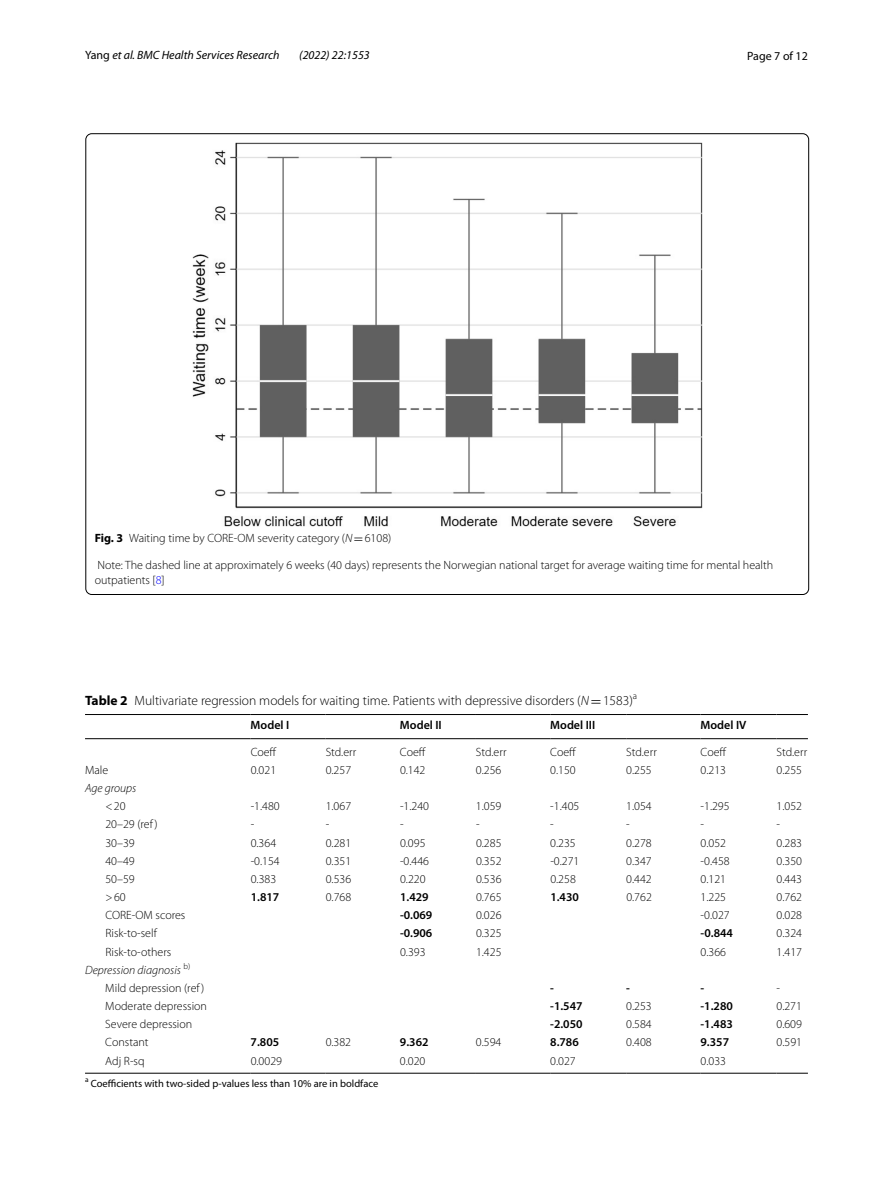
<style>
.page{position:relative;width:893px;height:1187px;background:#fff}
.page>*{position:absolute;margin:0;border:0;box-sizing:border-box;transform-origin:0 0}
.t1{font:300 13.5px "Myriad Pro";color:#000}
.t2{font:300 12px/15px "Myriad Pro";color:#000}
.t3{font:600 12px "Myriad Pro";color:#000}
.t4{font:italic 300 12px/18.1px "Myriad Pro";color:#000}
.t5{font:italic 12px "Myriad Pro";color:#000}
.t6{font:12px "Myriad Pro";color:#000}
.t7{font:10.5px "Myriad Pro";color:#000}
.s1{font-style:normal}
.s2{font-weight:700}
.s3{font-style:italic}
.s4{font-family:"MTSY";font-weight:400}
.s5{color:#00f}
</style>
<div class="page">
<img style="left:192px;top:143px;width:510px;height:384px">
<hr style="left:85px;top:714px;width:166px;height:1px;background:#000">
<hr style="left:85px;top:738px;width:166px;height:1px;background:#000">
<hr style="left:251px;top:714px;width:75px;height:1px;background:#000">
<hr style="left:326px;top:714px;width:74px;height:1px;background:#000">
<hr style="left:251px;top:738px;width:75px;height:1px;background:#000">
<hr style="left:326px;top:738px;width:74px;height:1px;background:#000">
<hr style="left:400px;top:714px;width:76px;height:1px;background:#000">
<hr style="left:476px;top:714px;width:74px;height:1px;background:#000">
<hr style="left:400px;top:738px;width:76px;height:1px;background:#000">
<hr style="left:476px;top:738px;width:74px;height:1px;background:#000">
<hr style="left:550px;top:714px;width:76px;height:1px;background:#000">
<hr style="left:626px;top:714px;width:74px;height:1px;background:#000">
<hr style="left:550px;top:738px;width:76px;height:1px;background:#000">
<hr style="left:626px;top:738px;width:74px;height:1px;background:#000">
<hr style="left:700px;top:714px;width:76px;height:1px;background:#000">
<hr style="left:776px;top:714px;width:32px;height:1px;background:#000">
<hr style="left:700px;top:738px;width:76px;height:1px;background:#000">
<hr style="left:776px;top:738px;width:32px;height:1px;background:#000">
<hr style="left:85px;top:1072px;width:166px;height:1px;background:#000">
<hr style="left:251px;top:1072px;width:75px;height:1px;background:#000">
<hr style="left:326px;top:1072px;width:74px;height:1px;background:#000">
<hr style="left:400px;top:1072px;width:76px;height:1px;background:#000">
<hr style="left:476px;top:1072px;width:74px;height:1px;background:#000">
<hr style="left:550px;top:1072px;width:76px;height:1px;background:#000">
<hr style="left:626px;top:1072px;width:74px;height:1px;background:#000">
<hr style="left:700px;top:1072px;width:76px;height:1px;background:#000">
<hr style="left:776px;top:1072px;width:32px;height:1px;background:#000">
<p class="t5" style="left:85px;top:48px;width:196px"><span class="s1">Yang</span> et al. BMC Health Services Research</p>
<p class="t5" style="left:299px;top:48px;width:72px">(2022) 22:1553</p>
<p class="t6" style="left:747px;top:48px;width:62px">Page 7 of 12</p>
<p class="t2" style="left:95px;top:530px;width:298px"><span class="s2">Fig. 3</span> Waiting time by CORE-OM severity category (<span class="s3">N</span><span class="s4">=</span>6108)</p>
<p class="t2" style="left:95px;top:557px;width:680px">Note: The dashed line at approximately 6 weeks (40 days) represents the Norwegian national target for average waiting time for mental health outpatients [<span class="s5">8</span>]</p>
<p class="t1" style="left:85px;top:692px;width:554px"><span class="s2">Table 2</span> Multivariate regression models for waiting time. Patients with depressive disorders (<span class="s3">N</span><span class="s4">=</span>1583)<sup>a</sup></p>
<p class="t3" style="left:251px;top:717px;width:40px">Model I</p>
<p class="t3" style="left:400px;top:717px;width:43px">Model II</p>
<p class="t3" style="left:550px;top:717px;width:46px">Model III</p>
<p class="t3" style="left:700px;top:717px;width:47px">Model IV</p>
<p class="t2" style="left:251px;top:744px;width:28px">Coeff</p>
<p class="t2" style="left:326px;top:744px;width:32px">Std.err</p>
<p class="t2" style="left:400px;top:744px;width:28px">Coeff</p>
<p class="t2" style="left:476px;top:744px;width:32px">Std.err</p>
<p class="t2" style="left:550px;top:744px;width:28px">Coeff</p>
<p class="t2" style="left:626px;top:744px;width:32px">Std.err</p>
<p class="t2" style="left:701px;top:744px;width:28px">Coeff</p>
<p class="t2" style="left:776px;top:744px;width:32px">Std.err</p>
<p class="t2" style="left:85px;top:762px;width:25px">Male</p>
<p class="t2" style="left:251px;top:762px;width:27px">0.021</p>
<p class="t2" style="left:326px;top:762px;width:27px">0.257</p>
<p class="t2" style="left:400px;top:762px;width:27px">0.142</p>
<p class="t2" style="left:476px;top:762px;width:27px">0.256</p>
<p class="t2" style="left:550px;top:762px;width:27px">0.150</p>
<p class="t2" style="left:626px;top:762px;width:27px">0.255</p>
<p class="t2" style="left:701px;top:762px;width:27px">0.213</p>
<p class="t2" style="left:776px;top:762px;width:27px">0.255</p>
<p class="t4" style="left:85px;top:779px;width:53px">Age groups</p>
<p class="t2" style="left:105px;top:799px;width:22px">&lt;20</p>
<p class="t2" style="left:251px;top:799px;width:31px">-1.480</p>
<p class="t2" style="left:326px;top:799px;width:27px">1.067</p>
<p class="t2" style="left:400px;top:799px;width:31px">-1.240</p>
<p class="t2" style="left:476px;top:799px;width:27px">1.059</p>
<p class="t2" style="left:550px;top:799px;width:31px">-1.405</p>
<p class="t2" style="left:626px;top:799px;width:27px">1.054</p>
<p class="t2" style="left:701px;top:799px;width:31px">-1.295</p>
<p class="t2" style="left:777px;top:799px;width:27px">1.052</p>
<p class="t2" style="left:105px;top:817px;width:54px">20–29 (ref )</p>
<p class="t2" style="left:251px;top:817px;width:5px">-</p>
<p class="t2" style="left:326px;top:817px;width:5px">-</p>
<p class="t2" style="left:400px;top:817px;width:5px">-</p>
<p class="t2" style="left:476px;top:817px;width:5px">-</p>
<p class="t2" style="left:550px;top:817px;width:5px">-</p>
<p class="t2" style="left:626px;top:817px;width:5px">-</p>
<p class="t2" style="left:701px;top:817px;width:5px">-</p>
<p class="t2" style="left:777px;top:817px;width:5px">-</p>
<p class="t2" style="left:105px;top:835px;width:31px">30–39</p>
<p class="t2" style="left:251px;top:835px;width:27px">0.364</p>
<p class="t2" style="left:326px;top:835px;width:27px">0.281</p>
<p class="t2" style="left:400px;top:835px;width:27px">0.095</p>
<p class="t2" style="left:476px;top:835px;width:27px">0.285</p>
<p class="t2" style="left:550px;top:835px;width:27px">0.235</p>
<p class="t2" style="left:626px;top:835px;width:27px">0.278</p>
<p class="t2" style="left:701px;top:835px;width:27px">0.052</p>
<p class="t2" style="left:777px;top:835px;width:27px">0.283</p>
<p class="t2" style="left:105px;top:853px;width:31px">40–49</p>
<p class="t2" style="left:251px;top:853px;width:31px">-0.154</p>
<p class="t2" style="left:326px;top:853px;width:27px">0.351</p>
<p class="t2" style="left:400px;top:853px;width:31px">-0.446</p>
<p class="t2" style="left:476px;top:853px;width:27px">0.352</p>
<p class="t2" style="left:550px;top:853px;width:31px">-0.271</p>
<p class="t2" style="left:626px;top:853px;width:27px">0.347</p>
<p class="t2" style="left:701px;top:853px;width:31px">-0.458</p>
<p class="t2" style="left:777px;top:853px;width:27px">0.350</p>
<p class="t2" style="left:105px;top:871px;width:31px">50–59</p>
<p class="t2" style="left:251px;top:871px;width:27px">0.383</p>
<p class="t2" style="left:326px;top:871px;width:27px">0.536</p>
<p class="t2" style="left:400px;top:871px;width:27px">0.220</p>
<p class="t2" style="left:476px;top:871px;width:27px">0.536</p>
<p class="t2" style="left:550px;top:871px;width:27px">0.258</p>
<p class="t2" style="left:626px;top:871px;width:27px">0.442</p>
<p class="t2" style="left:701px;top:871px;width:27px">0.121</p>
<p class="t2" style="left:777px;top:871px;width:27px">0.443</p>
<p class="t2" style="left:105px;top:889px;width:22px">&gt;60</p>
<p class="t3" style="left:251px;top:889px;width:30px">1.817</p>
<p class="t2" style="left:326px;top:889px;width:27px">0.768</p>
<p class="t3" style="left:400px;top:889px;width:30px">1.429</p>
<p class="t2" style="left:476px;top:889px;width:27px">0.765</p>
<p class="t3" style="left:550px;top:889px;width:30px">1.430</p>
<p class="t2" style="left:626px;top:889px;width:27px">0.762</p>
<p class="t2" style="left:701px;top:889px;width:27px">1.225</p>
<p class="t2" style="left:777px;top:889px;width:27px">0.762</p>
<p class="t2" style="left:105px;top:907px;width:82px">CORE-OM scores</p>
<p class="t3" style="left:400px;top:907px;width:34px">-0.069</p>
<p class="t2" style="left:476px;top:907px;width:27px">0.026</p>
<p class="t2" style="left:701px;top:907px;width:31px">-0.027</p>
<p class="t2" style="left:777px;top:907px;width:27px">0.028</p>
<p class="t2" style="left:105px;top:926px;width:53px">Risk-to-self</p>
<p class="t3" style="left:400px;top:925px;width:34px">-0.906</p>
<p class="t2" style="left:476px;top:926px;width:27px">0.325</p>
<p class="t3" style="left:701px;top:925px;width:34px">-0.844</p>
<p class="t2" style="left:777px;top:926px;width:27px">0.324</p>
<p class="t2" style="left:105px;top:944px;width:68px">Risk-to-others</p>
<p class="t2" style="left:400px;top:944px;width:27px">0.393</p>
<p class="t2" style="left:476px;top:944px;width:27px">1.425</p>
<p class="t2" style="left:701px;top:944px;width:27px">0.366</p>
<p class="t2" style="left:777px;top:944px;width:27px">1.417</p>
<p class="t4" style="left:105px;top:960px;width:101px;text-indent:-20px">Depression diagnosis <sup>b)<br></sup><span class="s1">Mild depression (ref )</span></p>
<p class="t3" style="left:550px;top:980px;width:5px">-</p>
<p class="t3" style="left:626px;top:980px;width:5px">-</p>
<p class="t3" style="left:700px;top:980px;width:5px">-</p>
<p class="t2" style="left:776px;top:980px;width:5px">-</p>
<p class="t2" style="left:105px;top:998px;width:103px">Moderate depression</p>
<p class="t3" style="left:550px;top:998px;width:34px">-1.547</p>
<p class="t2" style="left:626px;top:998px;width:27px">0.253</p>
<p class="t3" style="left:700px;top:998px;width:34px">-1.280</p>
<p class="t2" style="left:776px;top:998px;width:27px">0.271</p>
<p class="t2" style="left:105px;top:1016px;width:88px">Severe depression</p>
<p class="t3" style="left:550px;top:1016px;width:34px">-2.050</p>
<p class="t2" style="left:626px;top:1016px;width:27px">0.584</p>
<p class="t3" style="left:700px;top:1016px;width:34px">-1.483</p>
<p class="t2" style="left:776px;top:1016px;width:27px">0.609</p>
<p class="t2" style="left:105px;top:1034px;width:45px">Constant</p>
<p class="t3" style="left:251px;top:1034px;width:30px">7.805</p>
<p class="t2" style="left:326px;top:1034px;width:27px">0.382</p>
<p class="t3" style="left:400px;top:1034px;width:30px">9.362</p>
<p class="t2" style="left:476px;top:1034px;width:27px">0.594</p>
<p class="t3" style="left:550px;top:1034px;width:30px">8.786</p>
<p class="t2" style="left:626px;top:1034px;width:27px">0.408</p>
<p class="t3" style="left:700px;top:1034px;width:30px">9.357</p>
<p class="t2" style="left:776px;top:1034px;width:27px">0.591</p>
<p class="t2" style="left:105px;top:1053px;width:41px">Adj R-sq</p>
<p class="t2" style="left:251px;top:1053px;width:33px">0.0029</p>
<p class="t2" style="left:400px;top:1053px;width:27px">0.020</p>
<p class="t2" style="left:550px;top:1053px;width:27px">0.027</p>
<p class="t2" style="left:701px;top:1053px;width:27px">0.033</p>
<p class="t7" style="left:85px;top:1076px;width:295px"><sup>a</sup> Coefficients with two-sided p-values less than 10% are in boldface</p>
</div>
